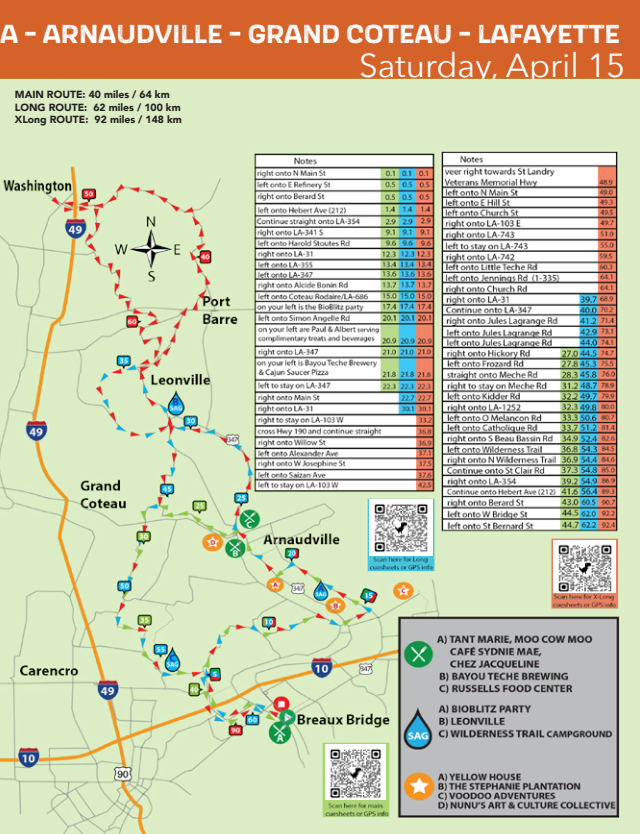
<style>
.page{position:relative;width:640px;height:834px;background:#fff}
.page>*{position:absolute;margin:0;border:0;box-sizing:border-box;transform-origin:0 0}
.t1{font:33.2px "Avenir Next";color:#fff}
.t2{font:700 26.8px "Scarlet Wood";color:#fff}
.t3{font:900 10.4px/12.4px "Avenir";color:#231f20}
</style>
<div class="page">
<div style="left:0;top:0;width:640px;height:78px;background:#d46229"></div>
<img style="left:0;top:78px;width:640px;height:755px">
<img style="left:370px;top:500px;width:63px;height:55px">
<img style="left:554px;top:540px;width:61px;height:52px">
<img style="left:325px;top:744px;width:61px;height:55px">
<h2 class="t2" style="left:0;top:15px;width:621px">A - ARNAUDVILLE - GRAND COTEAU - LAFAYETTE</h2>
<h1 class="t1" style="left:359px;top:38px;width:268px">Saturday, April 15</h1>
<p class="t3" style="left:15px;top:88px;width:168px">MAIN ROUTE: 40 miles / 64 km<br>LONG ROUTE: 62 miles / 100 km<br>XLong ROUTE: 92 miles / 148 km</p>
</div>
